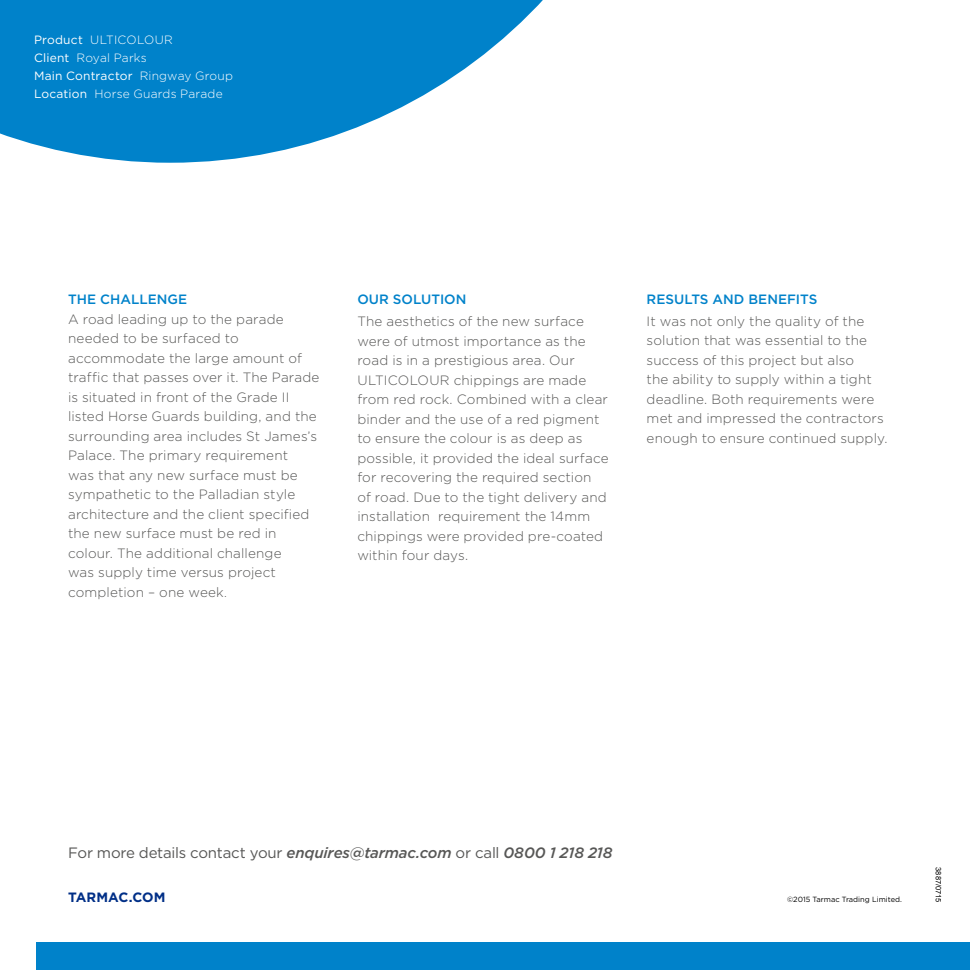
<style>
.page{position:relative;width:970px;height:970px;background:#fff}
.page>*{position:absolute;margin:0;border:0;box-sizing:border-box;transform-origin:0 0}
.t1{font:15px "Gotham";letter-spacing:-.015em;color:#575756}
.t2{font:300 13.5px/19.5px "Gotham";letter-spacing:.01em;color:#575756}
.t3{font:500 13.5px "Gotham";color:#0082ca}
.t4{font:700 13.5px "Gotham";letter-spacing:.005em;color:#002f87}
.t5{font:300 12px/18px "Gotham";letter-spacing:.015em;color:#fff}
.t6{font:7.5px "Gotham";color:#000}
.t7{font:7.5px "Arial";color:#000}
.s1{font-weight:400}
.s2{font-size:12px}
.s3{font-weight:500;font-style:italic}
</style>
<div class="page">
<svg style="left:0;top:0;width:543px;height:163px;fill:#0082ca"></svg>
<div style="left:37px;top:942px;width:932px;height:27px;background:#0082ca"></div>
<p class="t5" style="left:34px;top:30px;width:200px"><span class="s1">Product</span> ULTICOLOUR<br><span class="s1">Client</span> Royal Parks<br><span class="s1">Main Contractor</span> Ringway Group<br><span class="s1">Location</span> Horse Guards Parade</p>
<p class="t3" style="left:68px;top:291px;width:120px">THE CHALLENGE</p>
<p class="t2" style="left:68px;top:309px;width:253px">A road leading up to the parade needed to be surfaced to accommodate the large amount of traffic that passes over it. The Parade is situated in front of the Grade II listed Horse Guards building, and the surrounding area includes St James’s<br>Palace. The primary requirement<br>was that any new surface must be sympathetic to the Palladian style architecture and the client specified the new surface must be red in colour. The additional challenge<br>was supply time versus project completion – one week<span class="s2">.</span></p>
<p class="t3" style="left:357px;top:291px;width:111px">OUR SOLUTION</p>
<p class="t2" style="left:357px;top:311px;width:253px">The aesthetics of the new surface were of utmost importance as the road is in a prestigious area. Our ULTICOLOUR chippings are made from red rock. Combined with a clear binder and the use of a red pigment to ensure the colour is as deep as possible, it provided the ideal surface for recovering the required section<br>of road. Due to the tight delivery and installation requirement the 14mm chippings were provided pre-coated within four days.</p>
<p class="t3" style="left:646px;top:291px;width:172px">RESULTS AND BENEFITS</p>
<p class="t2" style="left:646px;top:311px;width:242px">It was not only the quality of the solution that was essential to the success of this project but also<br>the ability to supply within a tight deadline. Both requirements were met and impressed the contractors enough to ensure continued supply.</p>
<p class="t1" style="left:68px;top:842px;width:546px">For more details contact your <span class="s3">enquires@tarmac.com</span> or call <span class="s3">0800 1 218 218</span></p>
<p class="t4" style="left:68px;top:888px;width:99px">TARMAC.COM</p>
<p class="t6" style="left:787px;top:894px;width:116px">©2015 Tarmac Trading Limited.</p>
<p class="t7" style="left:943px;top:867px;width:37px;rotate:90deg">3887/0715</p>
</div>
